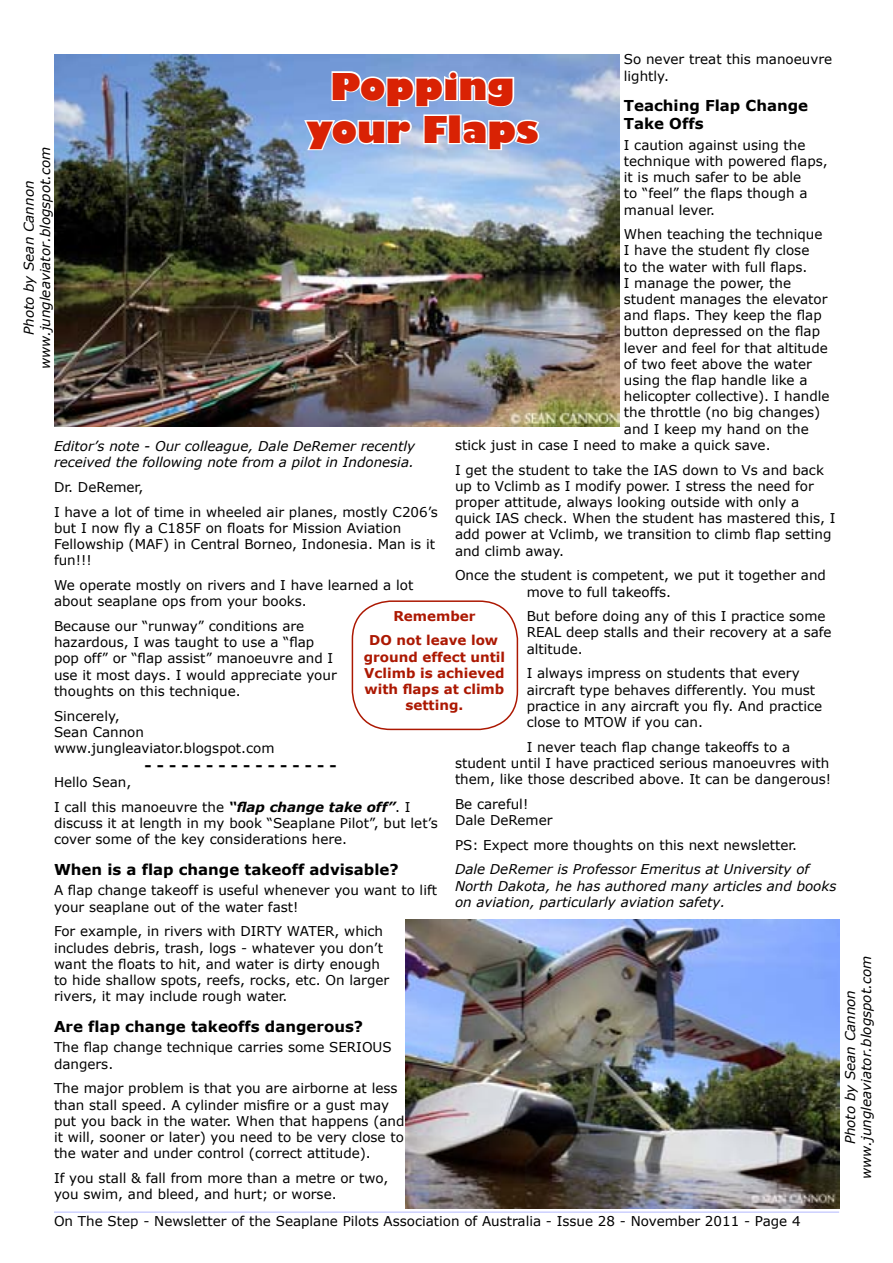
<style>
.page{position:relative;width:893px;height:1263px;background:#fff}
.page>*{position:absolute;margin:0;border:0;box-sizing:border-box;transform-origin:0 0}
.t1{font:800 36px/43.2px "Gill Sans";color:#d92204;text-align:center}
.t2{font:700 15px/18px "Verdana";color:#000}
.t3{font:13.5px/16.2px "Verdana";color:#000}
.t4{font:italic 13.5px/16.2px "Verdana";color:#000}
.t5{font:700 13.5px/16.2px "Verdana";color:#ac1802;text-align:center}
.s1{font-weight:700;font-style:italic}
</style>
<div class="page">
<hr style="left:54px;top:1211px;width:785px;height:2px;background:#cdd0fe">
<img style="left:54px;top:54px;width:566px;height:372px">
<img style="left:405px;top:920px;width:434px;height:289px">
<svg style="left:302px;top:68px;width:239px;height:84px"></svg>
<div style="left:352px;top:600px;width:166px;height:130px;border:2px solid #ac1802;border-radius:38px"></div>
<p class="t3" style="left:624px;top:51px;width:210px">So never treat this manoeuvre lightly.</p>
<p class="t2" style="left:624px;top:97px;width:186px">Teaching Flap Change<br>Take Offs</p>
<p class="t3" style="left:624px;top:137px;width:205px">I caution against using the technique with powered flaps, it is much safer to be able<br>to “feel” the flaps though a manual lever.</p>
<p class="t3" style="left:624px;top:226px;width:200px">When teaching the technique</p>
<p class="t3" style="left:624px;top:242px;width:187px">I have the student fly close</p>
<p class="t3" style="left:624px;top:258px;width:185px">to the water with full flaps.</p>
<p class="t3" style="left:624px;top:275px;width:169px">I manage the power, the</p>
<p class="t3" style="left:624px;top:291px;width:205px">student manages the elevator</p>
<p class="t3" style="left:624px;top:307px;width:199px">and flaps. They keep the flap</p>
<p class="t3" style="left:624px;top:323px;width:198px">button depressed on the flap</p>
<p class="t3" style="left:624px;top:339px;width:205px">lever and feel for that altitude</p>
<p class="t3" style="left:624px;top:356px;width:189px">of two feet above the water</p>
<p class="t3" style="left:624px;top:372px;width:185px">using the flap handle like a</p>
<p class="t3" style="left:624px;top:388px;width:207px">helicopter collective). I handle</p>
<p class="t3" style="left:624px;top:404px;width:198px">the throttle (no big changes)</p>
<p class="t3" style="left:624px;top:420px;width:186px">and I keep my hand on the</p>
<p class="t3" style="left:455px;top:437px;width:317px">stick just in case I need to make a quick save.</p>
<p class="t3" style="left:455px;top:461px;width:382px">I get the student to take the IAS down to Vs and back up to Vclimb as I modify power. I stress the need for proper attitude, always looking outside with only a quick IAS check. When the student has mastered this, I add power at Vclimb, we transition to climb flap setting and climb away.</p>
<p class="t3" style="left:527px;top:567px;width:301px;text-indent:-72px">Once the student is competent, we put it together and move to full takeoffs.</p>
<p class="t3" style="left:527px;top:608px;width:306px">But before doing any of this I practice some<br>REAL deep stalls and their recovery at a safe altitude.</p>
<p class="t3" style="left:527px;top:665px;width:297px">I always impress on students that every aircraft type behaves differently. You must practice in any aircraft you fly. And practice close to MTOW if you can.</p>
<p class="t3" style="left:455px;top:738px;width:378px;text-indent:72px">I never teach flap change takeoffs to a student until I have practiced serious manoeuvres with them, like those described above. It can be dangerous!</p>
<p class="t3" style="left:455px;top:796px;width:99px">Be careful!<br>Dale DeRemer</p>
<p class="t3" style="left:455px;top:836px;width:344px">PS: Expect more thoughts on this next newsletter.</p>
<p class="t4" style="left:455px;top:861px;width:383px">Dale DeRemer is Professor Emeritus at University of<br>North Dakota, he has authored many articles and books on aviation, particularly aviation safety.</p>
<h1 class="t1" style="left:306px;top:67px;width:234px">Popping your Flaps</h1>
<p class="t4" style="left:21px;top:369px;width:224px;text-align:center;rotate:-90deg">Photo by Sean Cannon www.jungleaviator.blogspot.com</p>
<p class="t4" style="left:54px;top:438px;width:363px">Editor’s note - Our colleague, Dale DeRemer recently received the following note from a pilot in Indonesia.</p>
<p class="t3" style="left:54px;top:475px;width:385px;line-height:24.8px">Dr. DeRemer,<br>I have a lot of time in wheeled air planes, mostly C206’s</p>
<p class="t3" style="left:54px;top:520px;width:383px">but I now fly a C185F on floats for Mission Aviation<br>Fellowship (MAF) in Central Borneo, Indonesia. Man is it fun!!!</p>
<p class="t3" style="left:54px;top:577px;width:361px">We operate mostly on rivers and I have learned a lot about seaplane ops from your books.</p>
<p class="t3" style="left:54px;top:618px;width:284px">Because our “runway” conditions are hazardous, I was taught to use a “flap pop off” or “flap assist” manoeuvre and I use it most days. I would appreciate your thoughts on this technique.</p>
<p class="t3" style="left:54px;top:707px;width:222px">Sincerely,<br>Sean Cannon www.jungleaviator.blogspot.com</p>
<p class="t2" style="left:145px;top:756px;width:194px">- - - - - - - - - - - - - - - -</p>
<p class="t3" style="left:54px;top:770px;width:358px;line-height:24.8px">Hello Sean,<br>I call this manoeuvre the <span class="s1">“flap change take off”</span>. I</p>
<p class="t3" style="left:54px;top:815px;width:385px">discuss it at length in my book “Seaplane Pilot”, but let’s cover some of the key considerations here.</p>
<p class="t2" style="left:54px;top:860px;width:346px">When is a flap change takeoff advisable?</p>
<p class="t3" style="left:54px;top:882px;width:385px">A flap change takeoff is useful whenever you want to lift your seaplane out of the water fast!</p>
<p class="t3" style="left:54px;top:923px;width:337px">For example, in rivers with DIRTY WATER, which includes debris, trash, logs - whatever you don’t want the floats to hit, and water is dirty enough to hide shallow spots, reefs, rocks, etc. On larger rivers, it may include rough water.</p>
<p class="t2" style="left:54px;top:1017px;width:311px">Are flap change takeoffs dangerous?</p>
<p class="t3" style="left:54px;top:1039px;width:339px">The flap change technique carries some SERIOUS dangers.</p>
<p class="t3" style="left:54px;top:1080px;width:352px">The major problem is that you are airborne at less than stall speed. A cylinder misfire or a gust may put you back in the water. When that happens (and it will, sooner or later) you need to be very close to the water and under control (correct attitude).</p>
<p class="t3" style="left:54px;top:1170px;width:336px">If you stall &amp; fall from more than a metre or two, you swim, and bleed, and hurt; or worse.</p>
<p class="t5" style="left:369px;top:603px;width:131px;line-height:24.8px">Remember<br>DO not leave low</p>
<p class="t5" style="left:364px;top:648px;width:143px">ground effect until<br>Vclimb is achieved with flaps at climb setting.</p>
<p class="t3" style="left:54px;top:1212px;width:748px">On The Step - Newsletter of the Seaplane Pilots Association of Australia - Issue 28 - November 2011 - Page 4</p>
<p class="t4" style="left:842px;top:1179px;width:224px;text-align:center;rotate:-90deg">Photo by Sean Cannon www.jungleaviator.blogspot.com</p>
</div>
